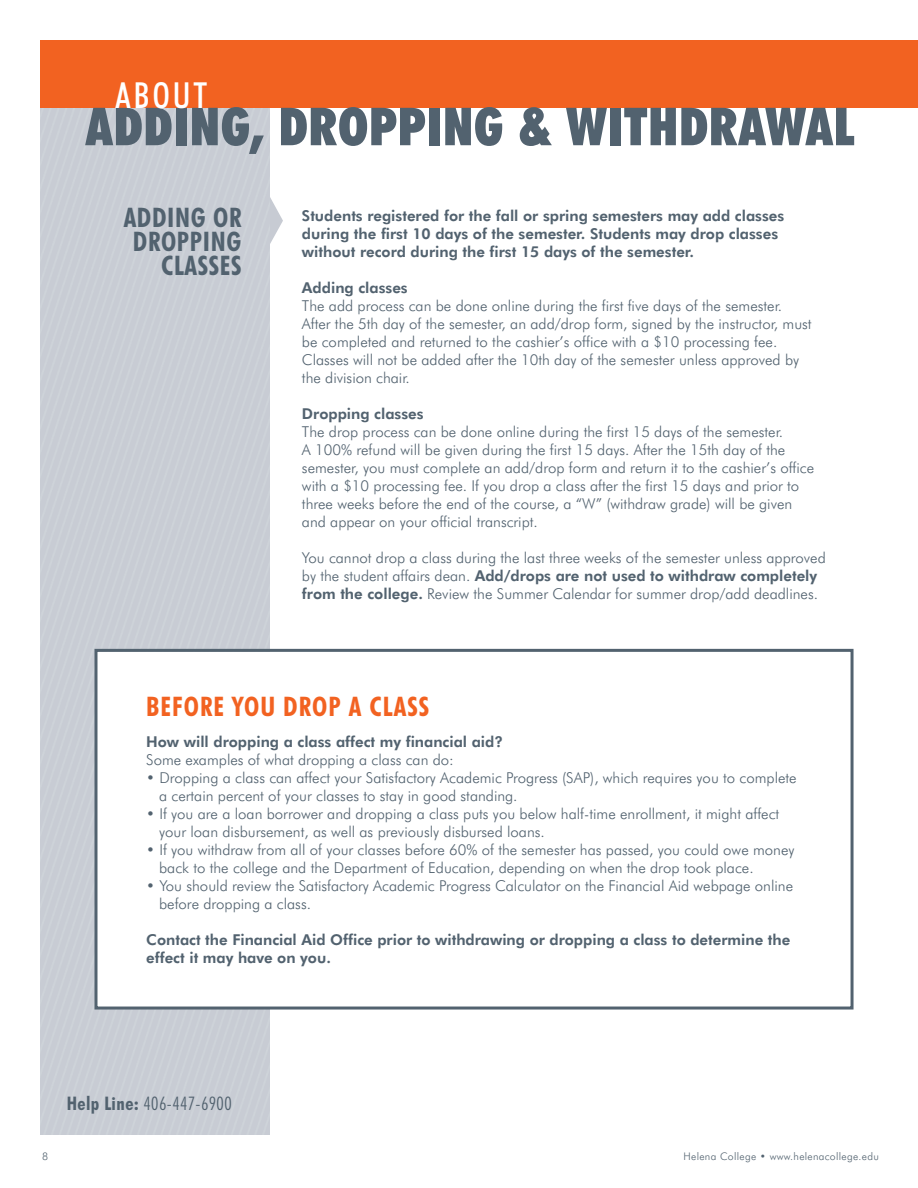
<style>
.page{position:relative;width:918px;height:1188px;background:#fff}
.page>*{position:absolute;margin:0;border:0;box-sizing:border-box;transform-origin:0 0}
.t1{font:900 condensed 52.5px "Futura BT";letter-spacing:.02em;color:#52626f}
.t2{font:500 condensed 36px "Futura BT";letter-spacing:.08em;color:#fff}
.t3{font:700 condensed 27px/24px "Futura BT";letter-spacing:.025em;color:#52626f;text-align:right}
.t4{font:700 condensed 27px "Futura BT";letter-spacing:.04em;color:#f26221}
.t5{font:300 condensed 18.75px "Futura BT";letter-spacing:.025em;color:#52626f}
.t6{font:300 15px/18px "Futura BT";color:#52626f}
.t7{font:800 15px/18px "Futura BT";color:#52626f}
.t8{font:300 10.5px "Futura BT";letter-spacing:.03em;color:#52626f}
.s1{font-weight:800}
.s2{font-weight:700}
</style>
<div class="page">
<svg style="left:270px;top:197px;width:13px;height:47px"></svg>
<div style="left:40px;top:40px;width:878px;height:68px;background:#f26221"></div>
<div style="left:94px;top:649px;width:760px;height:361px;border:3px solid #52626f"></div>
<h2 class="t2" style="left:115px;top:81px;width:94px">ABOUT</h2>
<h1 class="t1" style="left:86px;top:104px;width:771px">ADDING, DROPPING &amp; WITHDRAWAL</h1>
<h3 class="t3" style="left:124px;top:208px;width:119px">ADDING OR<br>DROPPING<br>CLASSES</h3>
<p class="t7" style="left:302px;top:208px;width:484px">Students registered for the fall or spring semesters may add classes during the first 10 days of the semester. Students may drop classes without record during the first 15 days of the semester.</p>
<p class="t7" style="left:302px;top:280px;width:107px">Adding classes</p>
<p class="t6" style="left:302px;top:298px;width:511px">The add process can be done online during the first five days of the semester.<br>After the 5th day of the semester, an add/drop form, signed by the instructor, must be completed and returned to the cashier’s office with a $10 processing fee.<br>Classes will not be added after the 10th day of the semester unless approved by the division chair.</p>
<p class="t7" style="left:302px;top:406px;width:123px">Dropping classes</p>
<p class="t6" style="left:302px;top:424px;width:514px">The drop process can be done online during the first 15 days of the semester.<br>A 100% refund will be given during the first 15 days. After the 15th day of the semester, you must complete an add/drop form and return it to the cashier’s office with a $10 processing fee. If you drop a class after the first 15 days and prior to three weeks before the end of the course, a “W” (withdraw grade) will be given and appear on your official transcript.</p>
<p class="t6" style="left:302px;top:550px;width:525px">You cannot drop a class during the last three weeks of the semester unless approved by the student affairs dean. <span class="s1">Add/drops are not used to withdraw completely from the college.</span> Review the Summer Calendar for summer drop/add deadlines.</p>
<h3 class="t4" style="left:146px;top:695px;width:284px">BEFORE YOU DROP A CLASS</h3>
<p class="t7" style="left:146px;top:734px;width:358px">How will dropping a class affect my financial aid?</p>
<p class="t6" style="left:146px;top:752px;width:309px">Some examples of what dropping a class can do:</p>
<p class="t6" style="left:159px;top:770px;width:639px;text-indent:-13px">• Dropping a class can affect your Satisfactory Academic Progress (SAP), which requires you to complete a certain percent of your classes to stay in good standing.</p>
<p class="t6" style="left:159px;top:806px;width:622px;text-indent:-13px">• If you are a loan borrower and dropping a class puts you below half-time enrollment, it might affect your loan disbursement, as well as previously disbursed loans.</p>
<p class="t6" style="left:159px;top:842px;width:637px;text-indent:-13px">• If you withdraw from all of your classes before 60% of the semester has passed, you could owe money back to the college and the Department of Education, depending on when the drop took place.</p>
<p class="t6" style="left:159px;top:878px;width:636px;text-indent:-13px">• You should review the Satisfactory Academic Progress Calculator on the Financial Aid webpage online before dropping a class.</p>
<p class="t7" style="left:146px;top:932px;width:646px">Contact the Financial Aid Office prior to withdrawing or dropping a class to determine the effect it may have on you.</p>
<p class="t5" style="left:67px;top:1096px;width:166px"><span class="s2">Help Line:</span> 406-447-6900</p>
<p class="t8" style="left:42px;top:1152px;width:8px">8</p>
<p class="t8" style="left:684px;top:1152px;width:197px">Helena College • www.helenacollege.edu</p>
</div>
